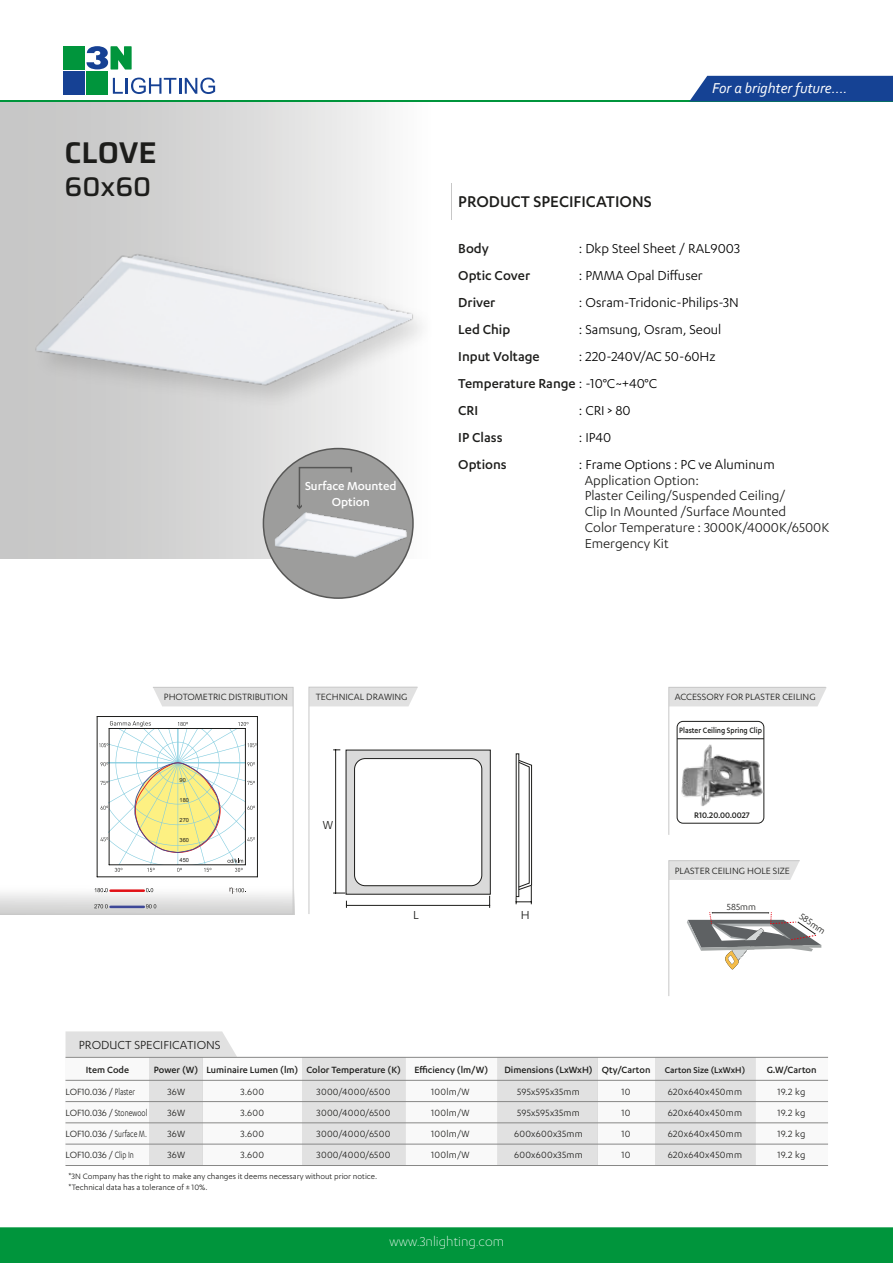
<style>
.page{position:relative;width:893px;height:1263px;background:#fff}
.page>*{position:absolute;margin:0;border:0;box-sizing:border-box;transform-origin:0 0}
.t1{font:600 30px "Saira";color:#1d1d1b}
.t2{font:500 27px "Saira";color:#1d1d1b}
.t3{font:500 18px "Karbon";color:#1d1d1b}
.t4{font:15px/27px "Karbon";color:#000101}
.t5{font:15px/15.8px "Karbon";color:#1d1d1b}
.t6{font:500 15px/27px "Karbon";color:#1d1d1b}
.t7{font:italic 15px "Corbel";color:#fff}
.t8{font:300 15px "Karbon";color:#fff}
.t9{font:13.5px "Karbon";color:#1d1d1b}
.t10{font:500 13.5px/16px "Karbon";letter-spacing:-.005em;color:#fff;text-align:center}
.t11{font:10.5px/21px "Karbon";letter-spacing:.025em;color:#1d1d1b;text-align:justify}
.t12{font:500 10.5px "Karbon";color:#1d1d1b}
.t13{font:10.5px "Karbon";color:#1d1d1b}
.t14{font:10.5px/21px "Karbon";letter-spacing:-.005em;color:#1d1d1b}
.t15{font:10.2px "Karbon";letter-spacing:.005em;color:#1d1d1b}
.t16{font:500 9.75px "Karbon";color:#1d1d1b}
.t17{font:500 9.3px "Karbon";color:#1d1d1b}
.t18{font:9px/10.8px "Karbon";color:#1d1d1b}
.t19{font:500 9px "Karbon";color:#1d1d1b;scale:.9 1}
.t20{font:5.7px "Arial";color:#1d1d1b}
.s1{font-weight:400;color:#000101}
</style>
<div class="page">
<div style="left:0;top:1227px;width:893px;height:36px;background:#00953c"></div>
<div style="left:302px;top:1057px;width:103px;height:108px;background:#e1e1e1"></div>
<div style="left:203px;top:1057px;width:99px;height:108px;background:#f9f9f9"></div>
<div style="left:0;top:100px;width:430px;height:458px;background:linear-gradient(to right,#bfbfbf,#f6f6f6)"></div>
<svg style="left:0;top:687px;width:294px;height:228px"></svg>
<hr style="left:346px;top:905px;width:144px;height:1px;background:#1d1d1b">
<svg style="left:308px;top:686px;width:110px;height:228px"></svg>
<hr style="left:97px;top:716px;width:1px;height:161px;background:#1e1e1c">
<hr style="left:97px;top:716px;width:160px;height:1px;background:#1e1e1c">
<hr style="left:257px;top:716px;width:1px;height:161px;background:#1e1e1c">
<hr style="left:97px;top:876px;width:160px;height:1px;background:#1e1e1c">
<svg style="left:99px;top:721px;width:158px;height:151px"></svg>
<svg style="left:516px;top:759px;width:16px;height:145px"></svg>
<div style="left:346px;top:750px;width:145px;height:144px;background:#dadada"></div>
<div style="left:355px;top:758px;width:127px;height:128px;background:#fff;border-radius:11px"></div>
<div style="left:354px;top:758px;width:128px;height:128px;border:1px solid #1d1d1b;border-radius:11px"></div>
<svg style="left:668px;top:687px;width:159px;height:148px"></svg>
<div style="left:677px;top:721px;width:87px;height:102px;border:1px solid #1d1d1b;border-radius:6px"></div>
<hr style="left:677px;top:738px;width:87px;height:1px;background:#1d1d1b">
<img style="left:680px;top:744px;width:83px;height:62px">
<hr style="left:451px;top:183px;width:1px;height:37px;background:#c7c7c7">
<svg style="left:668px;top:860px;width:153px;height:136px"></svg>
<img style="left:25px;top:243px;width:405px;height:174px">
<img style="left:33px;top:246px;width:390px;height:145px">
<hr style="left:0;top:100px;width:893px;height:1px;background:#00953c">
<div style="left:690px;top:76px;width:203px;height:25px;background:#154294"></div>
<svg style="left:113px;top:78px;width:102px;height:16px"></svg>
<div style="left:63px;top:46px;width:21px;height:23px;background:#00953c"></div>
<div style="left:86px;top:71px;width:22px;height:24px;background:#00953c"></div>
<div style="left:63px;top:71px;width:21px;height:24px;background:#164194"></div>
<svg style="left:86px;top:46px;width:46px;height:24px"></svg>
<div style="left:597px;top:1057px;width:58px;height:108px;background:#f9f9f9"></div>
<div style="left:497px;top:1057px;width:100px;height:108px;background:#e1e1e1"></div>
<div style="left:655px;top:1057px;width:100px;height:108px;background:#e1e1e1"></div>
<div style="left:755px;top:1057px;width:73px;height:108px;background:#f9f9f9"></div>
<div style="left:405px;top:1057px;width:92px;height:108px;background:#f9f9f9"></div>
<div style="left:66px;top:1057px;width:83px;height:108px;background:#f9f9f9"></div>
<div style="left:149px;top:1057px;width:54px;height:108px;background:#e1e1e1"></div>
<svg style="left:66px;top:1031px;width:171px;height:26px"></svg>
<hr style="left:66px;top:1057px;width:762px;height:1px;background:#888887">
<hr style="left:66px;top:1080px;width:762px;height:1px;background:#888887">
<hr style="left:66px;top:1101px;width:762px;height:1px;background:#888887">
<hr style="left:66px;top:1122px;width:762px;height:1px;background:#888887">
<hr style="left:66px;top:1144px;width:762px;height:1px;background:#888887">
<hr style="left:66px;top:1165px;width:762px;height:1px;background:#888887">
<div style="left:263px;top:448px;width:150px;height:150px;background:#9d9d9c;border-radius:50%"></div>
<svg style="left:297px;top:467px;width:55px;height:42px"></svg>
<img style="left:275px;top:512px;width:134px;height:45px">
<h1 class="t1" style="left:64px;top:128px;width:94px">CLOVE</h1>
<h2 class="t2" style="left:64px;top:164px;width:88px">60x60</h2>
<p class="t10" style="left:305px;top:477px;width:93px">Surface Mounted<br>Option</p>
<h3 class="t7" style="left:712px;top:79px;width:137px">For a brighter future….</h3>
<h3 class="t3" style="left:458px;top:191px;width:195px">PRODUCT SPECIFICATIONS</h3>
<h3 class="t6" style="left:458px;top:234px;width:200px">Body<br>Optic Cover<br>Driver<br>Led Chip<br>Input Voltage<br>Temperature Range <span class="s1">: -10°C~+40°C<br></span>CRI<br>IP Class<br>Options</h3>
<h3 class="t4" style="left:579px;top:234px;width:162px">: Dkp Steel Sheet / RAL9003 : PMMA Opal Diffuser<br>: Osram-Tridonic-Philips-3N : Samsung, Osram, Seoul<br>: 220-240V/AC 50-60Hz</h3>
<h3 class="t4" style="left:579px;top:396px;width:197px">: CRI &gt; 80<br>: IP40<br>: Frame Options : PC ve Aluminum</h3>
<h3 class="t5" style="left:585px;top:472px;width:246px">Application Option:<br>Plaster Ceiling/Suspended Ceiling/<br>Clip In Mounted /Surface Mounted<br>Color Temperature : 3000K/4000K/6500K<br>Emergency Kit</h3>
<p class="t13" style="left:164px;top:691px;width:125px">PHOTOMETRIC DISTRIBUTION</p>
<p class="t13" style="left:316px;top:691px;width:93px">TECHNICAL DRAWING</p>
<p class="t20" style="left:180px;top:776px;width:8px">90</p>
<p class="t20" style="left:180px;top:796px;width:11px">180</p>
<p class="t20" style="left:180px;top:816px;width:11px">270</p>
<p class="t20" style="left:180px;top:836px;width:11px">360</p>
<p class="t20" style="left:180px;top:856px;width:11px">450</p>
<p class="t9" style="left:323px;top:818px;width:12px">W</p>
<p class="t9" style="left:413px;top:907px;width:7px">L</p>
<p class="t9" style="left:521px;top:907px;width:10px">H</p>
<p class="t13" style="left:675px;top:691px;width:142px">ACCESSORY FOR PLASTER CEILING</p>
<p class="t19" style="left:679px;top:725px;width:93px">Plaster Ceiling Spring Clip</p>
<p class="t17" style="left:694px;top:810px;width:57px">R10.20.00.0027</p>
<p class="t13" style="left:675px;top:865px;width:117px">PLASTER CEILING HOLE SIZE</p>
<p class="t15" style="left:727px;top:901px;width:31px">585mm</p>
<p class="t15" style="left:804px;top:911px;width:31px;rotate:34deg">585mm</p>
<p class="t9" style="left:79px;top:1037px;width:143px">PRODUCT SPECIFICATIONS</p>
<p class="t12" style="left:86px;top:1064px;width:45px">Item Code</p>
<p class="t12" style="left:154px;top:1064px;width:146px">Power (W) Luminaire Lumen (lm)</p>
<p class="t12" style="left:414px;top:1064px;width:75px">Efficiency (lm/W)</p>
<p class="t12" style="left:504px;top:1064px;width:148px">Dimensions (LxWxH) Qty/Carton</p>
<p class="t16" style="left:665px;top:1064px;width:82px">Carton Size (LxWxH)</p>
<p class="t12" style="left:767px;top:1064px;width:51px">G.W/Carton</p>
<p class="t14" style="left:66px;top:1081px;width:83px">LOF10.036 / Plaster<br>LOF10.036 / Stonewool<br>LOF10.036 / Surface M.<br>LOF10.036 / Clip In</p>
<p class="t11" style="left:167px;top:1081px;width:19px">36W 36W 36W 36W</p>
<p class="t11" style="left:240px;top:1081px;width:25px">3.600<br>3.600<br>3.600<br>3.600</p>
<p class="t11" style="left:431px;top:1081px;width:40px">100lm/W 100lm/W 100lm/W 100lm/W</p>
<p class="t11" style="left:514px;top:1081px;width:70px;text-align:left">595x595x35mm<br>595x595x35mm<br>600x600x35mm<br>600x600x35mm</p>
<p class="t11" style="left:668px;top:1081px;width:76px">620x640x450mm 620x640x450mm 620x640x450mm 620x640x450mm</p>
<p class="t11" style="left:777px;top:1081px;width:29px">19.2 kg 19.2 kg 19.2 kg 19.2 kg</p>
<p class="t12" style="left:306px;top:1064px;width:96px">Color Temperature (K)</p>
<p class="t11" style="left:317px;top:1081px;width:75px">3000/4000/6500<br>3000/4000/6500<br>3000/4000/6500<br>3000/4000/6500</p>
<p class="t11" style="left:621px;top:1081px;width:11px">10<br>10<br>10<br>10</p>
<p class="t18" style="left:68px;top:1170px;width:310px">*3N Company has the right to make any changes it deems necessary without prior notice. *Technical data has a tolerance of ± 10%.</p>
<h3 class="t8" style="left:389px;top:1234px;width:116px">www.3nlighting.com</h3>
</div>
